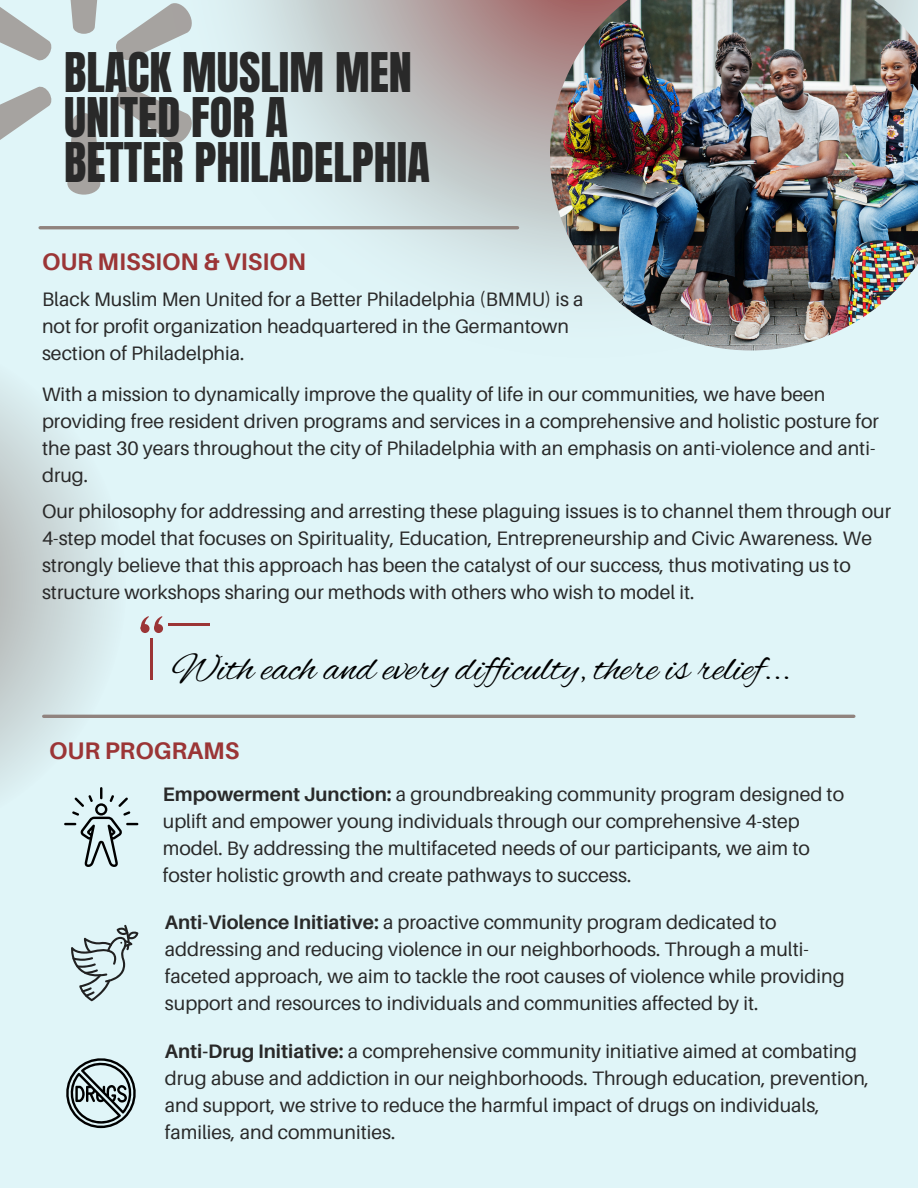
<style>
.page{position:relative;width:918px;height:1188px;background:#e0f5f8}
.page>*{position:absolute;margin:0;border:0;box-sizing:border-box;transform-origin:0 0}
.t1{font:46.5px/45px "Anton";color:#292929}
.t2{font:40.5px "Alex Brush";color:#000}
.t3{font:700 24px "Aileron";color:#9b3536}
.t4{font:19.5px/27px "Aileron";color:#292929}
.s1{font-weight:700}
</style>
<div class="page">
<svg style="left:165px;top:0;width:597px;height:351px"></svg>
<svg style="left:0;top:387px;width:126px;height:399px"></svg>
<hr style="left:40px;top:226px;width:478px;height:3px;background:#90837e">
<svg style="left:0;top:0;width:193px;height:194px"></svg>
<img style="left:550px;top:0;width:368px;height:350px">
<hr style="left:44px;top:715px;width:810px;height:3px;background:#90837e">
<svg style="left:140px;top:616px;width:23px;height:16px"></svg>
<hr style="left:151px;top:638px;width:2px;height:41px;background:#9b3536">
<hr style="left:168px;top:624px;width:41px;height:2px;background:#9b3536">
<svg style="left:64px;top:787px;width:74px;height:80px"></svg>
<svg style="left:71px;top:925px;width:67px;height:76px"></svg>
<svg style="left:66px;top:1058px;width:70px;height:71px"></svg>
<p class="t1" style="left:64px;top:51px;width:367px">BLACK MUSLIM MEN<br>UNITED FOR A<br>BETTER PHILADELPHIA</p>
<h3 class="t3" style="left:42px;top:247px;width:266px">OUR MISSION &amp; VISION</h3>
<p class="t4" style="left:42px;top:286px;width:543px">Black Muslim Men United for a Better Philadelphia (BMMU) is a not for profit organization headquartered in the Germantown section of Philadelphia.</p>
<p class="t4" style="left:42px;top:381px;width:839px">With a mission to dynamically improve the quality of life in our communities, we have been providing free resident driven programs and services in a comprehensive and holistic posture for the past 30 years throughout the city of Philadelphia with an emphasis on anti-violence and anti&shy;drug.</p>
<p class="t4" style="left:42px;top:497px;width:851px">Our philosophy for addressing and arresting these plaguing issues is to channel them through our 4-step model that focuses on Spirituality, Education, Entrepreneurship and Civic Awareness. We strongly believe that this approach has been the catalyst of our success, thus motivating us to structure workshops sharing our methods with others who wish to model it.</p>
<p class="t2" style="left:172px;top:645px;width:620px">With each and every dif iculty, there is relief...</p>
<p class="t3" style="left:49px;top:735px;width:192px">OUR PROGRAMS</p>
<h1 class="t4" style="left:163px;top:780px;width:683px"><span class="s1">Empowerment Junction:</span> a groundbreaking community program designed to uplift and empower young individuals through our comprehensive 4-step model. By addressing the multifaceted needs of our participants, we aim to foster holistic growth and create pathways to success.</h1>
<p class="t4" style="left:165px;top:909px;width:681px"><span class="s1">Anti-Violence Initiative:</span> a proactive community program dedicated to addressing and reducing violence in our neighborhoods. Through a multi&shy;faceted approach, we aim to tackle the root causes of violence while providing support and resources to individuals and communities affected by it.</p>
<p class="t4" style="left:165px;top:1038px;width:706px"><span class="s1">Anti-Drug Initiative:</span> a comprehensive community initiative aimed at combating drug abuse and addiction in our neighborhoods. Through education, prevention, and support, we strive to reduce the harmful impact of drugs on individuals, families, and communities.</p>
</div>
